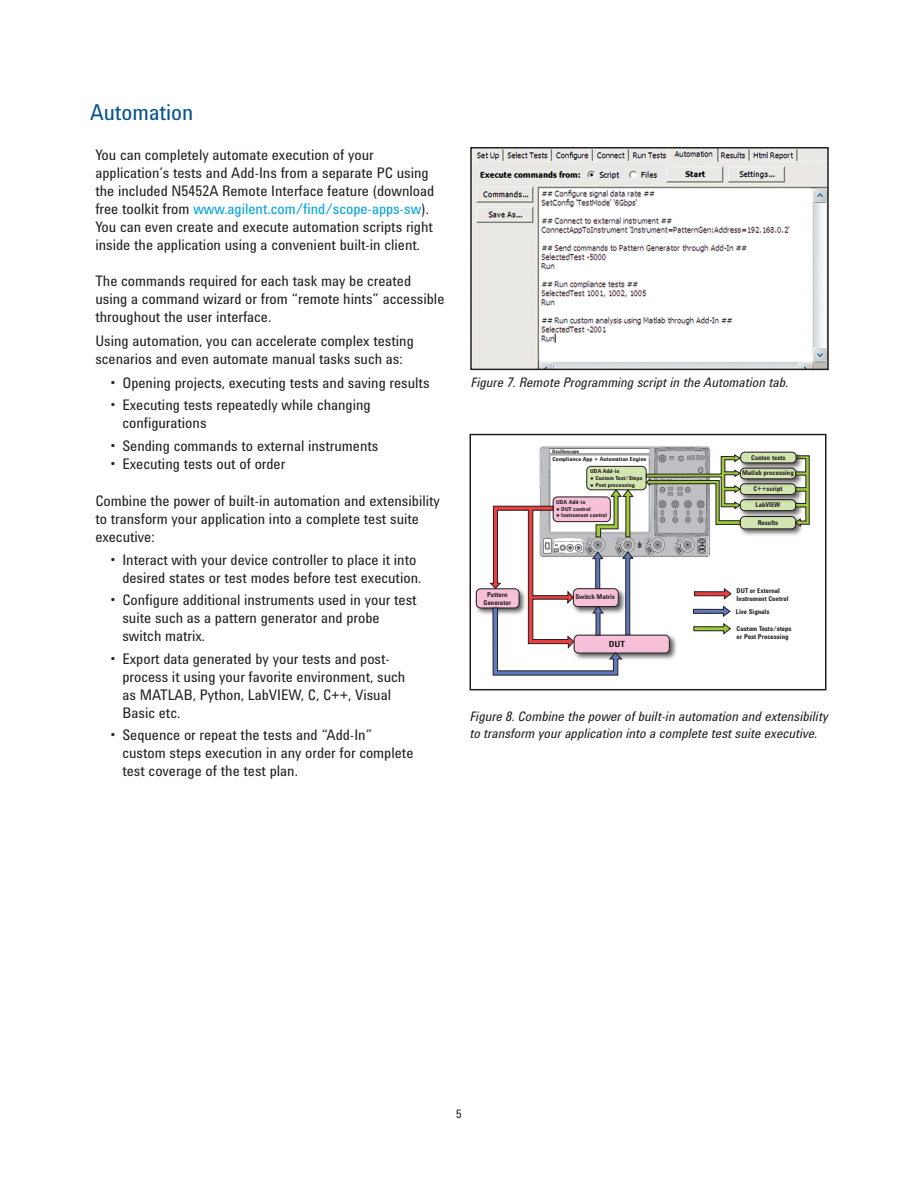
<style>
.page{position:relative;width:918px;height:1188px;background:#fff}
.page>*{position:absolute;margin:0;border:0;box-sizing:border-box;transform-origin:0 0}
.t1{font:22.5px "Agilent Condensed CFF";color:#00538d}
.t2{font:15px/18px "Agilent Condensed CFF";color:#231f20}
.t3{font:italic 13.5px/16.5px "Agilent Condensed CFF";color:#231f20}
.t4{font:12px "Agilent Condensed CFF";color:#231f20}
.t5{font:700 8.7px "Agilent Condensed CFF";color:#231f20;scale:1.1 1}
.t6{font:700 6.9px/8.2px "Agilent Condensed CFF";color:#231f20}
.t7{font:700 5.7px "Agilent Condensed CFF";color:#231f20;scale:1.09 1}
.t8{font:700 5.7px "Agilent Condensed CFF";color:#231f20;scale:1.07 1}
.t9{font:700 4.95px "Agilent Condensed CFF";color:#231f20;scale:1.07 1}
.s1{color:#00a1e3}
</style>
<div class="page">
<img style="left:473px;top:150px;width:353px;height:217px">
<div style="left:470px;top:147px;width:359px;height:223px;border:2px solid #231f20"></div>
<img style="left:539px;top:447px;width:171px;height:110px">
<img style="left:475px;top:588px;width:15px;height:27px">
<div style="left:476px;top:589px;width:43px;height:19px;background:#f6c0d8;border-radius:4px"></div>
<div style="left:476px;top:589px;width:43px;height:19px;border:1px solid #231f20;border-radius:4px"></div>
<img style="left:634px;top:634px;width:43px;height:26px">
<div style="left:574px;top:635px;width:95px;height:18px;background:#f6c0d8;border-radius:4px"></div>
<div style="left:574px;top:635px;width:96px;height:18px;border:1px solid #231f20;border-radius:4px"></div>
<img style="left:739px;top:525px;width:63px;height:11px">
<div style="left:740px;top:516px;width:56px;height:13px;background:#d3e6b2;border-radius:4px"></div>
<div style="left:740px;top:516px;width:56px;height:13px;border:1px solid #231f20;border-radius:4px"></div>
<img style="left:741px;top:510px;width:54px;height:10px">
<div style="left:740px;top:500px;width:56px;height:11px;background:#d3e6b2;border-radius:4px"></div>
<div style="left:740px;top:499px;width:56px;height:12px;border:1px solid #231f20;border-radius:4px"></div>
<img style="left:741px;top:494px;width:54px;height:10px">
<div style="left:740px;top:484px;width:56px;height:10px;background:#d3e6b2;border-radius:4px"></div>
<div style="left:740px;top:484px;width:56px;height:11px;border:1px solid #231f20;border-radius:4px"></div>
<img style="left:741px;top:478px;width:54px;height:11px">
<div style="left:740px;top:468px;width:56px;height:11px;background:#d3e6b2;border-radius:4px"></div>
<div style="left:740px;top:468px;width:56px;height:11px;border:1px solid #231f20;border-radius:4px"></div>
<svg style="left:795px;top:455px;width:15px;height:72px"></svg>
<div style="left:587px;top:466px;width:59px;height:24px;background:#d3e6b2;border-radius:4px"></div>
<div style="left:587px;top:466px;width:59px;height:24px;border:1px solid #231f20;border-radius:4px"></div>
<svg style="left:646px;top:454px;width:95px;height:71px"></svg>
<svg style="left:490px;top:489px;width:144px;height:187px"></svg>
<svg style="left:694px;top:588px;width:38px;height:11px"></svg>
<svg style="left:693px;top:606px;width:38px;height:11px"></svg>
<svg style="left:693px;top:623px;width:38px;height:11px"></svg>
<img style="left:737px;top:451px;width:69px;height:22px">
<div style="left:741px;top:452px;width:55px;height:11px;background:#d3e6b2;border-radius:4px"></div>
<div style="left:740px;top:452px;width:56px;height:11px;border:1px solid #231f20;border-radius:4px"></div>
<div style="left:470px;top:434px;width:356px;height:256px;border:2px solid #231f20"></div>
<h1 class="t1" style="left:90px;top:95px;width:105px">Automation</h1>
<p class="t2" style="left:95px;top:145px;width:340px">You can completely automate execution of your application’s tests and Add-Ins from a separate PC using the included N5452A Remote Interface feature (download free toolkit from <span class="s1">www.agilent.com/find/scope-apps-sw</span>).<br>You can even create and execute automation scripts right inside the application using a convenient built-in client.</p>
<p class="t2" style="left:95px;top:271px;width:351px">The commands required for each task may be created using a command wizard or from “remote hints” accessible throughout the user interface.</p>
<p class="t2" style="left:95px;top:331px;width:320px">Using automation, you can accelerate complex testing scenarios and even automate manual tasks such as:</p>
<p class="t2" style="left:110px;top:373px;width:321px">• Opening projects, executing tests and saving results</p>
<p class="t2" style="left:122px;top:395px;width:250px;text-indent:-12px">• Executing tests repeatedly while changing configurations</p>
<p class="t2" style="left:110px;top:436px;width:270px">• Sending commands to external instruments</p>
<p class="t2" style="left:110px;top:454px;width:176px">• Executing tests out of order</p>
<p class="t2" style="left:95px;top:491px;width:346px">Combine the power of built-in automation and extensibility to transform your application into a complete test suite executive:</p>
<p class="t2" style="left:122px;top:550px;width:300px;text-indent:-12px">• Interact with your device controller to place it into desired states or test modes before test execution.</p>
<p class="t2" style="left:122px;top:590px;width:296px;text-indent:-12px">• Configure additional instruments used in your test suite such as a pattern generator and probe switch matrix.</p>
<p class="t2" style="left:122px;top:649px;width:284px;text-indent:-12px">• Export data generated by your tests and post&shy;process it using your favorite environment, such as MATLAB, Python, LabVIEW, C, C++, Visual Basic etc.</p>
<p class="t2" style="left:122px;top:725px;width:293px;text-indent:-12px">• Sequence or repeat the tests and “Add-In” custom steps execution in any order for complete test coverage of the test plan.</p>
<p class="t3" style="left:471px;top:373px;width:319px">Figure 7. Remote Programming script in the Automation tab.</p>
<p class="t6" style="left:484px;top:590px;width:29px;text-align:center">Pattern<br>Generator</p>
<p class="t9" style="left:552px;top:448px;width:27px">Oscilloscope</p>
<p class="t8" style="left:552px;top:455px;width:90px">Compliance App + Automation Engine</p>
<p class="t7" style="left:590px;top:467px;width:28px">UDA Add-in</p>
<p class="t7" style="left:590px;top:474px;width:49px">● Custom Test/Steps</p>
<p class="t7" style="left:590px;top:480px;width:43px">● Post processing</p>
<p class="t7" style="left:556px;top:498px;width:28px">UDA Add-in</p>
<p class="t7" style="left:556px;top:504px;width:33px">● DUT control</p>
<p class="t7" style="left:556px;top:511px;width:48px">● Instrument control</p>
<p class="t6" style="left:575px;top:593px;width:41px">Switch Matrix</p>
<p class="t5" style="left:609px;top:637px;width:16px">DUT</p>
<p class="t6" style="left:751px;top:453px;width:36px">Custon tests</p>
<p class="t6" style="left:742px;top:469px;width:53px">Matlab processing</p>
<p class="t6" style="left:753px;top:484px;width:31px">C++script</p>
<p class="t6" style="left:756px;top:500px;width:26px">LabVIEW</p>
<p class="t6" style="left:758px;top:518px;width:22px">Results</p>
<p class="t6" style="left:737px;top:586px;width:53px">DUT or External<br>Instrument Control</p>
<p class="t6" style="left:736px;top:607px;width:35px">Live Signals</p>
<p class="t6" style="left:737px;top:624px;width:56px">Custom Tests/steps or Post Processing</p>
<p class="t3" style="left:470px;top:708px;width:360px">Figure 8. Combine the power of built-in automation and extensibility to transform your application into a complete test suite executive.</p>
<p class="t4" style="left:456px;top:1105px;width:7px">5</p>
</div>
